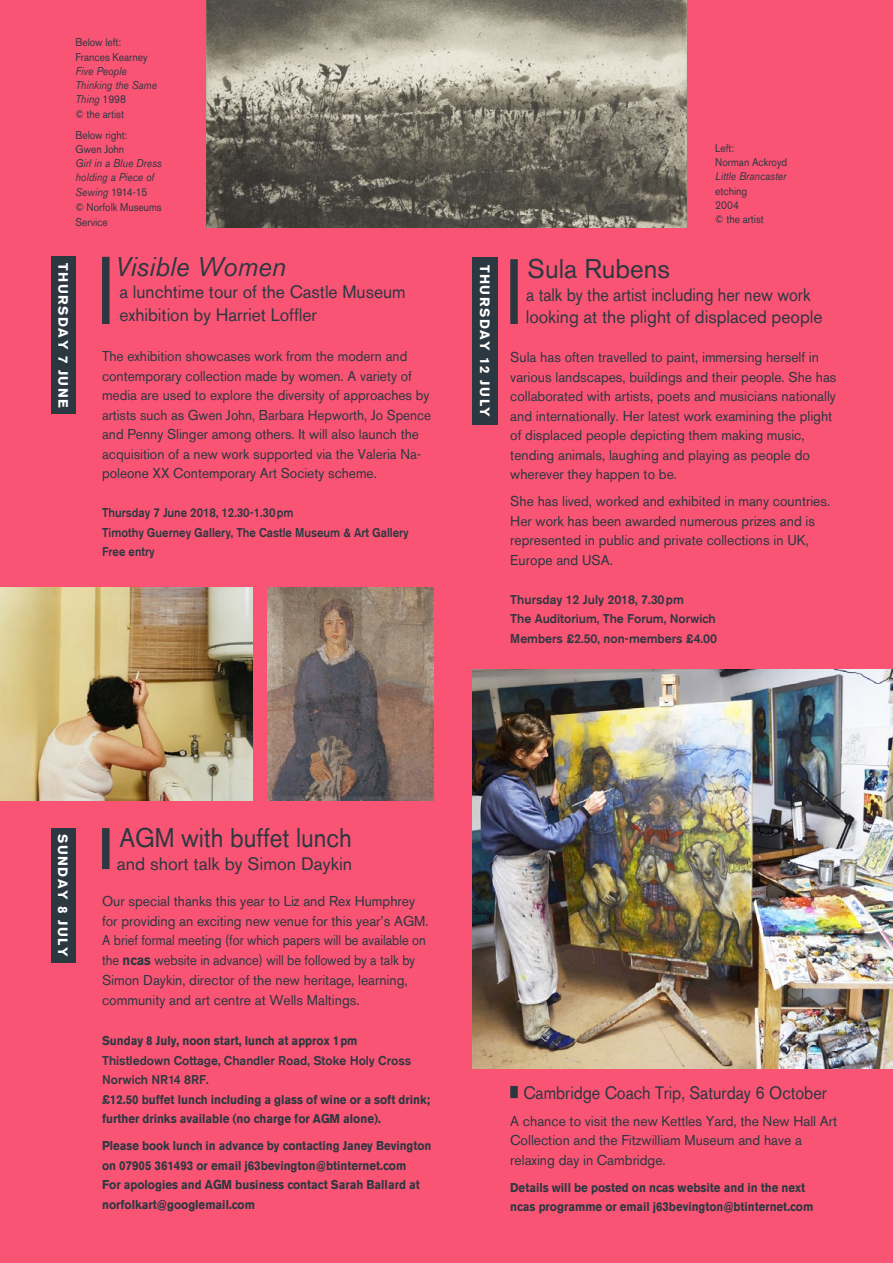
<style>
.page{position:relative;width:893px;height:1263px;background:#f95474}
.page>*{position:absolute;margin:0;border:0;box-sizing:border-box;transform-origin:0 0}
.t1{font:27px "Akzidenz Grotesk BE";color:#2c3841;scale:.9 1}
.t2{font:italic 27px "Akzidenz Grotesk BE";color:#2c3841}
.t3{font:27px "Akzidenz Grotesk BE";color:#2c3841}
.t4{font:18px/22.5px "Akzidenz Grotesk BE";color:#2c3841;scale:.9 1}
.t5{font:18px/22.5px "Akzidenz Grotesk BE";color:#2c3841}
.t6{font:14.25px/19.5px "Akzidenz Grotesk BE";color:#2c3841}
.t7{font:14.25px/19.5px "Akzidenz Grotesk BE";color:#2c3841;scale:.96 1}
.t8{font:700 13.5px "Akzidenz Grotesk BE";letter-spacing:.115em;color:#fff}
.t9{font:700 12.75px/19.5px "Akzidenz Grotesk BE";color:#2c3841;scale:.9 1}
.t10{font:700 12.75px/19.8px "Akzidenz Grotesk BE";color:#2c3841;scale:.89 1}
.t11{font:500 12.75px/19.5px "Akzidenz Grotesk BE";color:#2c3841}
.t12{font:500 12.75px/19.5px "Akzidenz Grotesk BE";color:#2c3841;scale:.9 1}
.t13{font:italic 11.25px/14.7px "Akzidenz Grotesk BE";color:#2c3841;scale:.9 1}
.t14{font:11.25px/14.2px "Akzidenz Grotesk BE";color:#2c3841;scale:.9 1}
.s1{font-style:normal}
.s2{font-weight:700}
</style>
<div class="page">
<div style="left:472px;top:257px;width:25px;height:168px;background:#2c3841"></div>
<div style="left:102px;top:257px;width:8px;height:67px;background:#2c3841"></div>
<div style="left:510px;top:259px;width:8px;height:65px;background:#2c3841"></div>
<div style="left:51px;top:257px;width:24px;height:157px;background:#2c3841"></div>
<img style="left:207px;top:0;width:479px;height:228px">
<img style="left:0;top:588px;width:252px;height:213px">
<img style="left:268px;top:588px;width:166px;height:213px">
<div style="left:102px;top:828px;width:8px;height:41px;background:#2c3841"></div>
<img style="left:472px;top:669px;width:421px;height:400px">
<div style="left:510px;top:1086px;width:8px;height:12px;background:#2c3841"></div>
<div style="left:51px;top:828px;width:24px;height:134px;background:#2c3841"></div>
<p class="t14" style="left:75px;top:35px;width:81px">Below left:<br>Frances Kearney</p>
<p class="t13" style="left:75px;top:64px;width:92px;line-height:14.2px">Five People<br>Thinking the Same<br>Thing <span class="s1">1998<br>© the artist</span></p>
<p class="t14" style="left:75px;top:128px;width:59px">Below right:<br>Gwen John</p>
<p class="t13" style="left:75px;top:156px;width:97px">Girl in a Blue Dress holding a Piece of<br>Sewing <span class="s1">1914-15<br>© Norfolk Museums<br>Service</span></p>
<p class="t8" style="left:71px;top:263px;width:146px;rotate:90deg">THURSDAY 7 JUNE</p>
<h1 class="t2" style="left:115px;top:250px;width:172px">Visible Women</h1>
<p class="t5" style="left:119px;top:281px;width:288px">a lunchtime tour of the Castle Museum exhibition by Harriet Loffler</p>
<p class="t7" style="left:102px;top:347px;width:344px">The exhibition showcases work from the modern and contemporary collection made by women. A variety of media are used to explore the diversity of approaches by artists such as Gwen John, Barbara Hepworth, Jo Spence and Penny Slinger among others. It will also launch the acquisition of a new work supported via the Valeria Na&shy;poleone XX Contemporary Art Society scheme.</p>
<p class="t12" style="left:102px;top:503px;width:342px">Thursday 7 June 2018, 12.30-1.30pm<br>Timothy Guerney Gallery, The Castle Museum &amp; Art Gallery<br>Free entry</p>
<p class="t8" style="left:493px;top:265px;width:154px;rotate:90deg">THURSDAY 12 JULY</p>
<p class="t14" style="left:715px;top:141px;width:81px">Left:<br>Norman Ackroyd</p>
<p class="t13" style="left:715px;top:169px;width:80px">Little Brancaster</p>
<p class="t14" style="left:715px;top:184px;width:55px">etching<br>2004<br>© the artist</p>
<h1 class="t3" style="left:528px;top:253px;width:144px">Sula Rubens</h1>
<p class="t4" style="left:526px;top:283px;width:331px">a talk by the artist including her new work looking at the plight of displaced people</p>
<p class="t6" style="left:510px;top:348px;width:328px">Sula has often travelled to paint, immersing herself in various landscapes, buildings and their people. She has collaborated with artists, poets and musicians nationally and internationally. Her latest work examining the plight of displaced people depicting them making music, tending animals, laughing and playing as people do wherever they happen to be.</p>
<p class="t6" style="left:510px;top:492px;width:321px">She has lived, worked and exhibited in many countries.<br>Her work has been awarded numerous prizes and is represented in public and private collections in UK, Europe and USA.</p>
<p class="t11" style="left:510px;top:589px;width:208px">Thursday 12 July 2018, 7.30pm<br>The Auditorium, The Forum, Norwich<br>Members £2.50, non-members £4.00</p>
<p class="t8" style="left:71px;top:834px;width:124px;rotate:90deg">SUNDAY 8 JULY</p>
<h1 class="t1" style="left:119px;top:822px;width:260px">AGM with buffet lunch</h1>
<p class="t5" style="left:117px;top:852px;width:237px">and short talk by Simon Daykin</p>
<p class="t6" style="left:102px;top:891px;width:328px;line-height:20px">Our special thanks this year to Liz and Rex Humphrey for providing an exciting new venue for this year’s AGM.<br>A brief formal meeting (for which papers will be available on the <span class="s2">ncas</span> website in advance) will be followed by a talk by Simon Daykin, director of the new heritage, learning, community and art centre at Wells Maltings.</p>
<p class="t9" style="left:102px;top:1031px;width:285px">Sunday 8 July, noon start, lunch at approx 1pm</p>
<p class="t11" style="left:102px;top:1050px;width:311px">Thistledown Cottage, Chandler Road, Stoke Holy Cross<br>Norwich NR14 8RF.</p>
<p class="t9" style="left:102px;top:1090px;width:366px">£12.50 buffet lunch including a glass of wine or a soft drink; further drinks available (no charge for AGM alone).</p>
<p class="t10" style="left:102px;top:1136px;width:371px">Please book lunch in advance by contacting Janey Bevington on 07905 361493 or email j63bevington@btinternet.com<br>For apologies and AGM business contact Sarah Ballard at norfolkart@googlemail.com</p>
<p class="t4" style="left:523px;top:1081px;width:339px">Cambridge Coach Trip, Saturday 6 October</p>
<p class="t6" style="left:510px;top:1111px;width:328px">A chance to visit the new Kettles Yard, the New Hall Art<br>Collection and the Fitzwilliam Museum and have a relaxing day in Cambridge.</p>
<p class="t9" style="left:510px;top:1177px;width:338px">Details will be posted on ncas website and in the next ncas programme or email j63bevington@btinternet.com</p>
</div>
